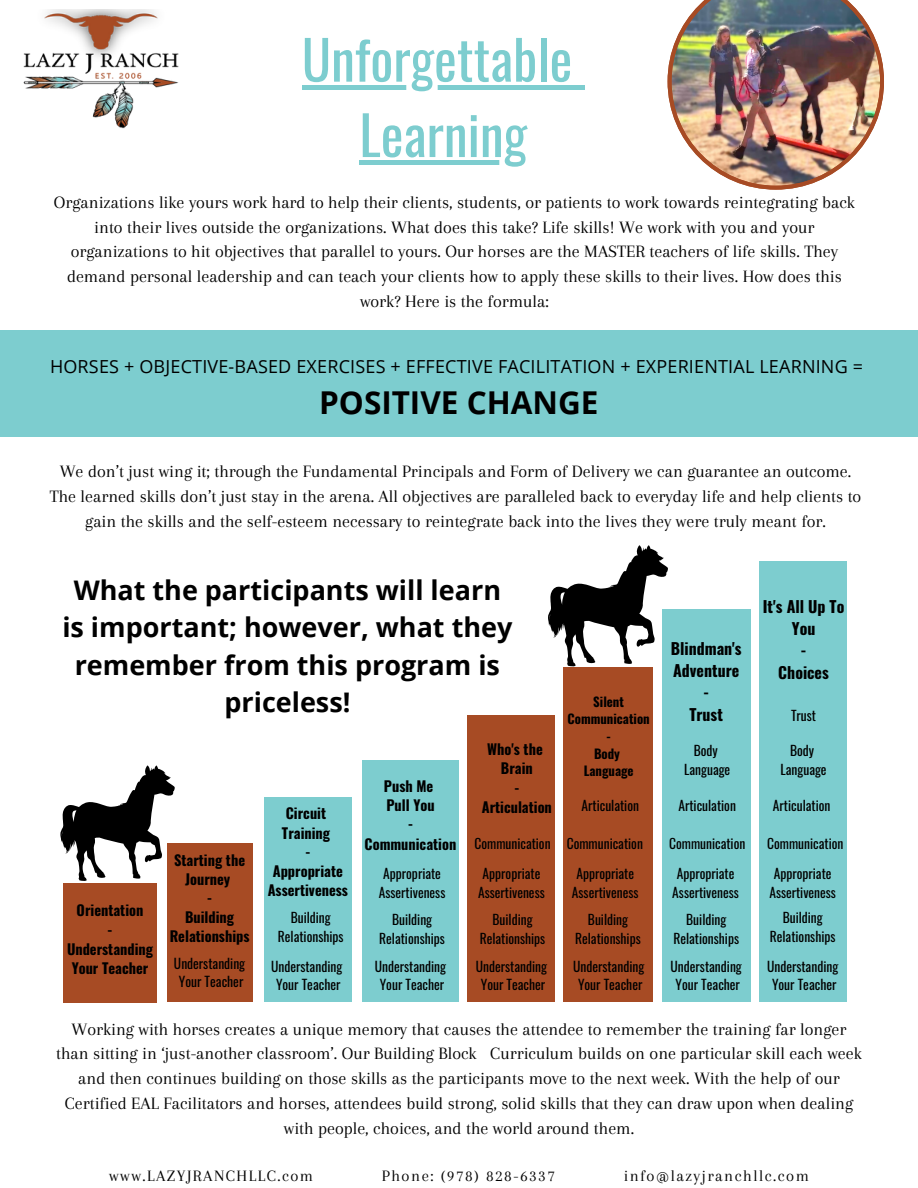
<style>
.page{position:relative;width:918px;height:1188px;background:#fff}
.page>*{position:absolute;margin:0;border:0;box-sizing:border-box;transform-origin:0 0}
.t1{font:54px "Oswald";color:#7dcdcf}
.t2{font:700 31.5px "Open Sans";color:#000}
.t3{font:700 27px/37.2px "Open Sans";color:#000;text-align:center}
.t4{font:18px/24.8px "Arapey";color:#000;text-align:center}
.t5{font:18px "Open Sans";letter-spacing:.01em;color:#000}
.t6{font:16.5px "Arapey";letter-spacing:.09em;color:#000}
.t7{font:700 15.9px/21.9px "Oswald";color:#000}
.t8{font:700 14.4px/19.2px "Oswald";color:#000;text-align:center}
.t9{font:13.5px/18.9px "Oswald";color:#000;text-align:center}
.t10{font:700 12.9px/17.1px "Oswald";color:#000;text-align:center}
</style>
<div class="page">
<div style="left:0;top:330px;width:918px;height:107px;background:#7dcdcf"></div>
<div style="left:63px;top:883px;width:94px;height:119px;background:#a74b24"></div>
<div style="left:167px;top:843px;width:85px;height:159px;background:#a74b24"></div>
<div style="left:662px;top:609px;width:89px;height:393px;background:#7dcdcf"></div>
<div style="left:563px;top:667px;width:90px;height:334px;background:#a74b24"></div>
<div style="left:468px;top:715px;width:87px;height:287px;background:#a74b24"></div>
<div style="left:362px;top:760px;width:97px;height:242px;background:#7dcdcf"></div>
<div style="left:264px;top:797px;width:88px;height:205px;background:#7dcdcf"></div>
<div style="left:759px;top:561px;width:88px;height:441px;background:#7dcdcf"></div>
<svg style="left:548px;top:545px;width:120px;height:122px"></svg>
<svg style="left:61px;top:765px;width:114px;height:116px"></svg>
<div style="left:302px;top:85px;width:270px;height:5px;background:#7dcdcf"></div>
<div style="left:572px;top:85px;width:13px;height:5px;background:#7dcdcf"></div>
<svg style="left:359px;top:160px;width:141px;height:5px"></svg>
<img style="left:668px;top:0;width:216px;height:190px">
<img style="left:23px;top:9px;width:156px;height:120px">
<p class="t1" style="left:302px;top:17px;width:272px">Unforgettable</p>
<p class="t1" style="left:359px;top:93px;width:169px">Learning</p>
<p class="t4" style="left:54px;top:190px;width:803px">Organizations like yours work hard to help their clients, students, or patients to work towards reintegrating back into their lives outside the organizations. What does this take? Life skills! We work with you and your organizations to hit objectives that parallel to yours. Our horses are the MASTER teachers of life skills. They demand personal leadership and can teach your clients how to apply these skills to their lives. How does this work? Here is the formula:</p>
<p class="t5" style="left:50px;top:354px;width:815px">HORSES + OBJECTIVE-BASED EXERCISES + EFFECTIVE FACILITATION + EXPERIENTIAL LEARNING =</p>
<p class="t2" style="left:319px;top:381px;width:281px">POSITIVE CHANGE</p>
<p class="t4" style="left:50px;top:459px;width:813px">We don’t just wing it; through the Fundamental Principals and Form of Delivery we can guarantee an outcome.<br>The learned skills don’t just stay in the arena. All objectives are paralleled back to everyday life and help clients to gain the skills and the self-esteem necessary to reintegrate back into the lives they were truly meant for.</p>
<p class="t3" style="left:62px;top:571px;width:452px">What the participants will learn is important; however, what they remember from this program is priceless!</p>
<p class="t7" style="left:763px;top:595px;width:83px;text-align:center">It's All Up To<br>You</p>
<p class="t7" style="left:801px;top:639px;width:8px">-</p>
<p class="t7" style="left:778px;top:661px;width:52px">Choices</p>
<p class="t7" style="left:671px;top:637px;width:72px">Blindman's<br>Adventure</p>
<p class="t7" style="left:703px;top:681px;width:8px">-</p>
<p class="t7" style="left:690px;top:703px;width:35px">Trust</p>
<p class="t10" style="left:568px;top:693px;width:84px">Silent<br>Communication</p>
<p class="t10" style="left:606px;top:727px;width:6px">-</p>
<p class="t10" style="left:594px;top:744px;width:28px">Body</p>
<p class="t10" style="left:584px;top:762px;width:51px">Language</p>
<p class="t9" style="left:791px;top:705px;width:27px">Trust</p>
<p class="t8" style="left:487px;top:739px;width:57px">Who's the</p>
<p class="t8" style="left:501px;top:758px;width:33px">Brain</p>
<p class="t8" style="left:514px;top:777px;width:7px">-</p>
<p class="t8" style="left:482px;top:797px;width:72px">Articulation</p>
<p class="t9" style="left:694px;top:741px;width:26px">Body</p>
<p class="t9" style="left:684px;top:760px;width:48px">Language</p>
<p class="t9" style="left:790px;top:741px;width:26px">Body</p>
<p class="t9" style="left:781px;top:760px;width:48px">Language</p>
<p class="t8" style="left:384px;top:776px;width:51px">Push Me</p>
<p class="t8" style="left:386px;top:795px;width:50px">Pull You</p>
<p class="t8" style="left:408px;top:814px;width:7px">-</p>
<p class="t8" style="left:365px;top:833px;width:93px">Communication</p>
<p class="t9" style="left:582px;top:795px;width:59px">Articulation</p>
<p class="t9" style="left:679px;top:795px;width:59px">Articulation</p>
<p class="t9" style="left:773px;top:795px;width:59px">Articulation</p>
<p class="t8" style="left:286px;top:803px;width:42px">Circuit</p>
<p class="t8" style="left:282px;top:822px;width:50px">Training</p>
<p class="t8" style="left:305px;top:842px;width:7px">-</p>
<p class="t8" style="left:268px;top:861px;width:82px">Appropriate<br>Assertiveness</p>
<p class="t9" style="left:474px;top:833px;width:78px">Communication</p>
<p class="t9" style="left:567px;top:833px;width:78px">Communication</p>
<p class="t9" style="left:669px;top:833px;width:78px">Communication</p>
<p class="t9" style="left:767px;top:833px;width:78px">Communication</p>
<p class="t8" style="left:174px;top:850px;width:72px">Starting the<br>Journey</p>
<p class="t8" style="left:207px;top:888px;width:7px">-</p>
<p class="t8" style="left:170px;top:907px;width:81px">Building<br>Relationships</p>
<p class="t9" style="left:379px;top:864px;width:68px">Appropriate<br>Assertiveness</p>
<p class="t9" style="left:478px;top:864px;width:68px">Appropriate<br>Assertiveness</p>
<p class="t9" style="left:572px;top:864px;width:68px">Appropriate<br>Assertiveness</p>
<p class="t9" style="left:672px;top:864px;width:68px">Appropriate<br>Assertiveness</p>
<p class="t9" style="left:769px;top:864px;width:68px">Appropriate<br>Assertiveness</p>
<p class="t8" style="left:77px;top:900px;width:68px">Orientation</p>
<p class="t8" style="left:107px;top:919px;width:7px">-</p>
<p class="t8" style="left:67px;top:939px;width:88px">Understanding<br>Your Teacher</p>
<p class="t9" style="left:278px;top:907px;width:67px">Building<br>Relationships</p>
<p class="t9" style="left:480px;top:910px;width:67px">Building<br>Relationships</p>
<p class="t9" style="left:575px;top:910px;width:67px">Building<br>Relationships</p>
<p class="t9" style="left:673px;top:910px;width:67px">Building<br>Relationships</p>
<p class="t9" style="left:770px;top:907px;width:67px">Building<br>Relationships</p>
<p class="t9" style="left:379px;top:910px;width:67px">Building<br>Relationships</p>
<p class="t9" style="left:174px;top:954px;width:73px">Understanding</p>
<p class="t9" style="left:179px;top:972px;width:66px">Your Teacher</p>
<p class="t9" style="left:271px;top:957px;width:73px">Understanding</p>
<p class="t9" style="left:276px;top:975px;width:66px">Your Teacher</p>
<p class="t9" style="left:375px;top:957px;width:73px">Understanding</p>
<p class="t9" style="left:380px;top:975px;width:66px">Your Teacher</p>
<p class="t9" style="left:476px;top:957px;width:73px">Understanding</p>
<p class="t9" style="left:481px;top:975px;width:66px">Your Teacher</p>
<p class="t9" style="left:573px;top:957px;width:73px">Understanding</p>
<p class="t9" style="left:578px;top:975px;width:66px">Your Teacher</p>
<p class="t9" style="left:671px;top:957px;width:73px">Understanding</p>
<p class="t9" style="left:676px;top:975px;width:66px">Your Teacher</p>
<p class="t9" style="left:767px;top:957px;width:73px">Understanding</p>
<p class="t9" style="left:772px;top:975px;width:66px">Your Teacher</p>
<p class="t4" style="left:56px;top:1016px;width:807px">Working with horses creates a unique memory that causes the attendee to remember the training far longer than sitting in ‘just-another classroom’. Our Building Block Curriculum builds on one particular skill each week and then continues building on those skills as the participants move to the next week. With the help of our Certified EAL Facilitators and horses, attendees build strong, solid skills that they can draw upon when dealing with people, choices, and the world around them.</p>
<p class="t6" style="left:109px;top:1167px;width:206px">www.LAZYJRANCHLLC.com</p>
<p class="t6" style="left:382px;top:1167px;width:175px">Phone: (978) 828-6337</p>
<p class="t6" style="left:624px;top:1167px;width:187px">info@lazyjranchllc.com</p>
</div>
